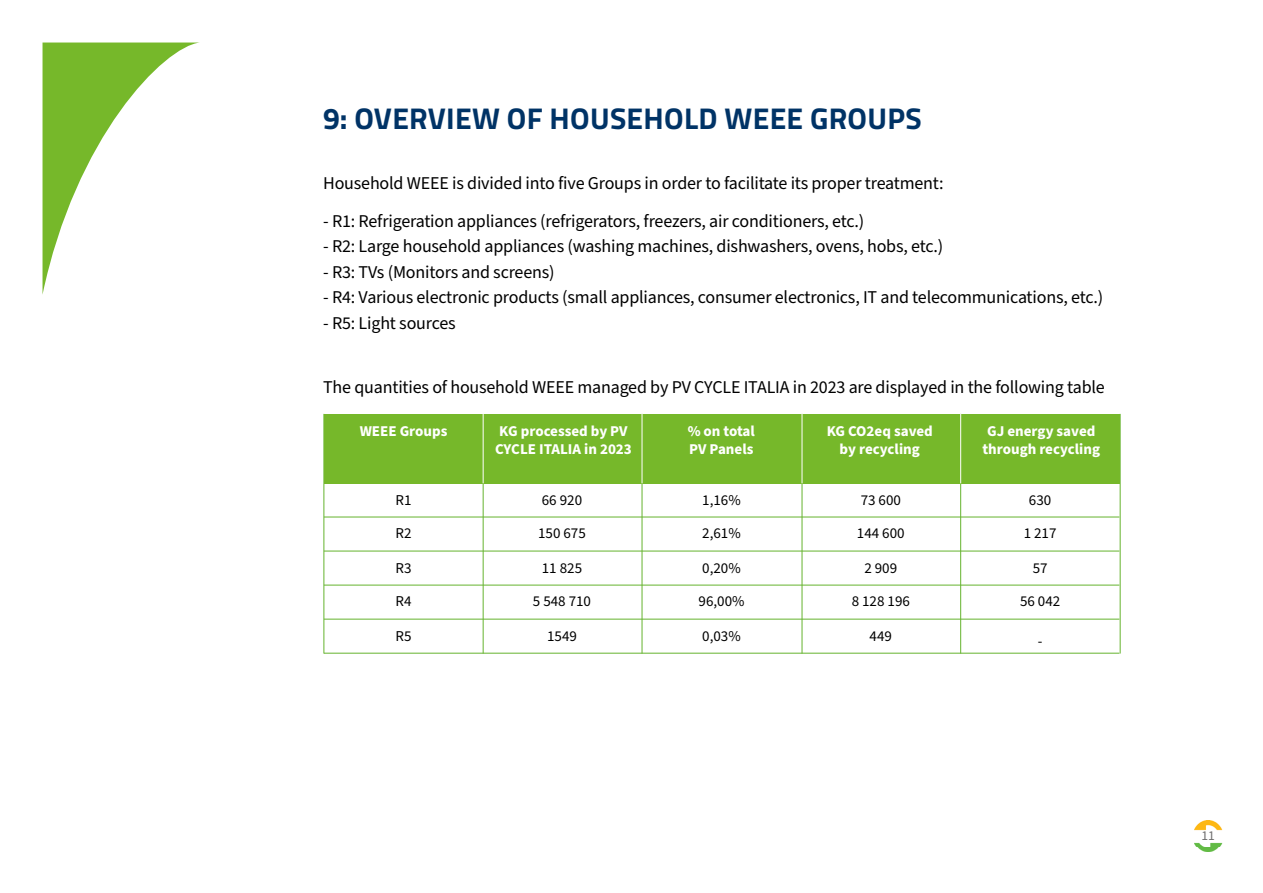
<style>
.page{position:relative;width:1263px;height:893px;background:#fff}
.page>*{position:absolute;margin:0;border:0;box-sizing:border-box;transform-origin:0 0}
.t1{font:700 30px "Titillium";letter-spacing:.01em;color:#036}
.t2{font:18px "Source Sans Pro";letter-spacing:-.01em;color:#000}
.t3{font:700 15px/18px "Source Sans Pro";color:#fff}
.t4{font:15px "Source Sans Pro";color:#000}
.t5{font:13.5px "Source Sans Pro";color:#706f6f}
</style>
<div class="page">
<img style="left:1194px;top:821px;width:29px;height:30px">
<hr style="left:323px;top:414px;width:1px;height:239px;background:#65b32e">
<hr style="left:483px;top:483px;width:1px;height:170px;background:#65b32e">
<hr style="left:642px;top:414px;width:1px;height:239px;background:#65b32e">
<hr style="left:802px;top:414px;width:1px;height:239px;background:#65b32e">
<hr style="left:960px;top:414px;width:1px;height:239px;background:#65b32e">
<hr style="left:1120px;top:414px;width:1px;height:239px;background:#65b32e">
<div style="left:324px;top:414px;width:796px;height:69px;background:#76b82a"></div>
<hr style="left:324px;top:517px;width:795px;height:1px;background:#65b32e">
<hr style="left:324px;top:551px;width:795px;height:1px;background:#65b32e">
<hr style="left:324px;top:585px;width:795px;height:1px;background:#65b32e">
<hr style="left:324px;top:619px;width:795px;height:1px;background:#65b32e">
<hr style="left:324px;top:653px;width:795px;height:1px;background:#65b32e">
<hr style="left:483px;top:414px;width:1px;height:69px;background:#fff">
<hr style="left:642px;top:414px;width:1px;height:69px;background:#fff">
<hr style="left:802px;top:414px;width:1px;height:69px;background:#fff">
<hr style="left:960px;top:414px;width:1px;height:69px;background:#fff">
<svg style="left:43px;top:43px;width:154px;height:249px"></svg>
<h1 class="t1" style="left:323px;top:95px;width:600px">9: OVERVIEW OF HOUSEHOLD WEEE GROUPS</h1>
<p class="t2" style="left:323px;top:171px;width:622px">Household WEEE is divided into five Groups in order to facilitate its proper treatment:</p>
<p class="t2" style="left:323px;top:209px;width:543px">- R1: Refrigeration appliances (refrigerators, freezers, air conditioners, etc.)</p>
<p class="t2" style="left:323px;top:234px;width:621px">- R2: Large household appliances (washing machines, dishwashers, ovens, hobs, etc.)</p>
<p class="t2" style="left:323px;top:260px;width:233px">- R3: TVs (Monitors and screens)</p>
<p class="t2" style="left:323px;top:285px;width:781px">- R4: Various electronic products (small appliances, consumer electronics, IT and telecommunications, etc.)</p>
<p class="t2" style="left:323px;top:311px;width:134px">- R5: Light sources</p>
<p class="t2" style="left:323px;top:375px;width:783px">The quantities of household WEEE managed by PV CYCLE ITALIA in 2023 are displayed in the following table</p>
<p class="t3" style="left:360px;top:422px;width:89px">WEEE Groups</p>
<p class="t3" style="left:495px;top:422px;width:138px">KG processed by PV<br>CYCLE ITALIA in 2023</p>
<p class="t3" style="left:688px;top:422px;width:69px">% on total<br>PV Panels</p>
<p class="t3" style="left:827px;top:422px;width:108px;text-align:center">KG CO2eq saved by recycling</p>
<p class="t3" style="left:982px;top:422px;width:119px;text-align:center">GJ energy saved through recycling</p>
<p class="t4" style="left:395px;top:490px;width:18px">R1</p>
<p class="t4" style="left:395px;top:523px;width:18px">R2</p>
<p class="t4" style="left:395px;top:558px;width:18px">R3</p>
<p class="t4" style="left:395px;top:591px;width:18px">R4</p>
<p class="t4" style="left:395px;top:625px;width:18px">R5</p>
<p class="t4" style="left:542px;top:490px;width:42px">66 920</p>
<p class="t4" style="left:538px;top:523px;width:49px">150 675</p>
<p class="t4" style="left:542px;top:558px;width:42px">11 825</p>
<p class="t4" style="left:533px;top:591px;width:60px">5 548 710</p>
<p class="t4" style="left:547px;top:625px;width:31px">1549</p>
<p class="t4" style="left:702px;top:490px;width:40px">1,16%</p>
<p class="t4" style="left:702px;top:523px;width:40px">2,61%</p>
<p class="t4" style="left:702px;top:558px;width:40px">0,20%</p>
<p class="t4" style="left:698px;top:591px;width:47px">96,00%</p>
<p class="t4" style="left:702px;top:625px;width:40px">0,03%</p>
<p class="t4" style="left:861px;top:490px;width:42px">73 600</p>
<p class="t4" style="left:857px;top:523px;width:49px">144 600</p>
<p class="t4" style="left:864px;top:558px;width:34px">2 909</p>
<p class="t4" style="left:852px;top:591px;width:60px">8 128 196</p>
<p class="t4" style="left:870px;top:625px;width:24px">449</p>
<p class="t4" style="left:1029px;top:490px;width:24px">630</p>
<p class="t4" style="left:1024px;top:523px;width:34px">1 217</p>
<p class="t4" style="left:1033px;top:558px;width:16px">57</p>
<p class="t4" style="left:1020px;top:591px;width:42px">56 042</p>
<p class="t4" style="left:1038px;top:631px;width:6px">-</p>
<p class="t5" style="left:1201px;top:827px;width:15px">11</p>
</div>
